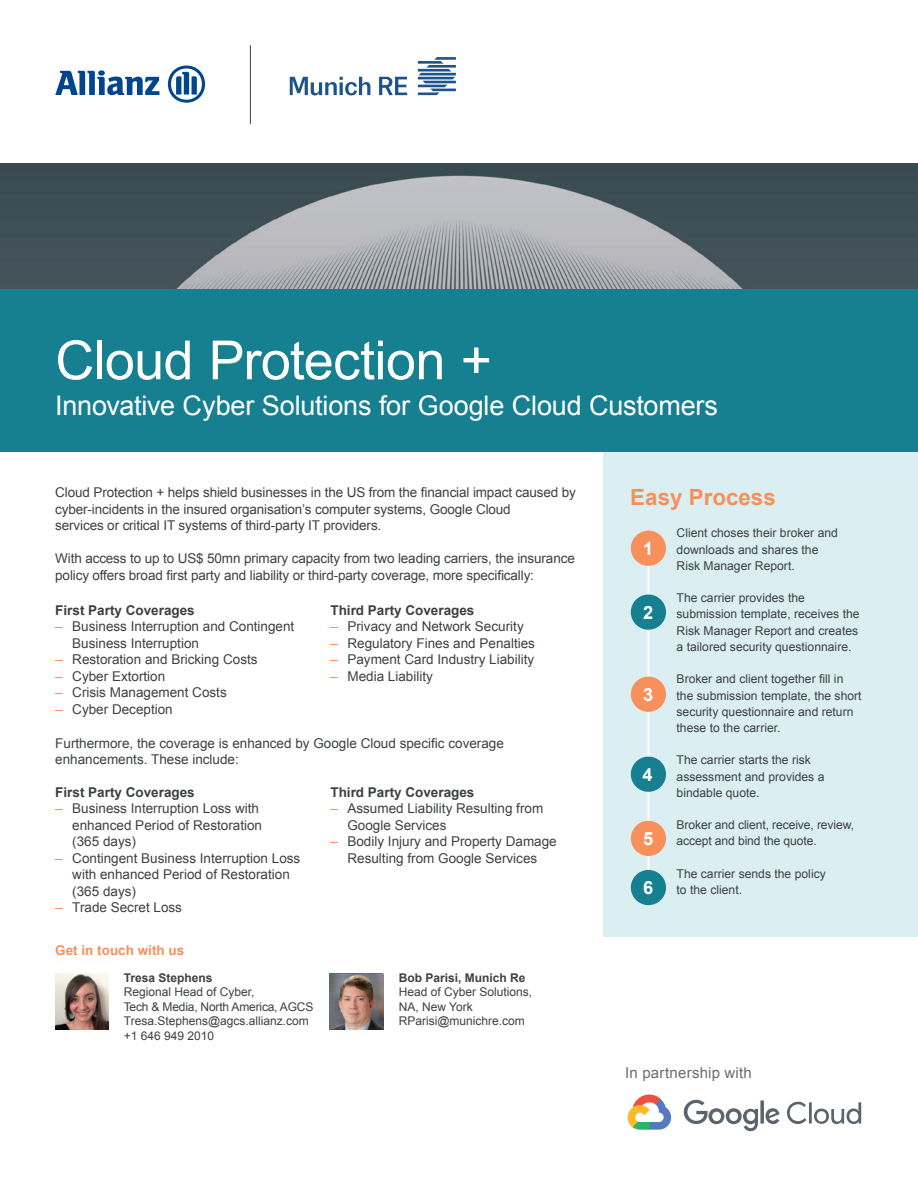
<style>
.page{position:relative;width:918px;height:1188px;background:#fff}
.page>*{position:absolute;margin:0;border:0;box-sizing:border-box;transform-origin:0 0}
.t1{font:54px "Arial";letter-spacing:-.01em;color:#fff}
.t2{font:27px "Arial";letter-spacing:-.005em;color:#fff}
.t3{font:700 22.35px "Arial";color:#f7905b}
.t4{font:700 18.3px "Arial";color:#fff}
.t5{font:15px "Arial";letter-spacing:.01em;color:#6c6d70}
.t6{font:13.5px/16.5px "Arial";color:#3d4042}
.t7{font:700 13.5px "Arial";color:#3d4042}
.t8{font:700 13.5px "Arial";color:#f7905b}
.t9{font:12.15px/16.2px "Arial";color:#3d4042}
.t10{font:12px/14.4px "Arial";color:#3d4042}
.t11{font:700 12px "Arial";color:#3d4042}
.s1{color:#f7905b}
</style>
<div class="page">
<div style="left:603px;top:451px;width:315px;height:486px;background:#dbeff2"></div>
<hr style="left:647px;top:550px;width:2px;height:338px;background:#fff">
<div style="left:631px;top:531px;width:35px;height:35px;background:#f7905b;border-radius:50%"></div>
<div style="left:631px;top:595px;width:35px;height:35px;background:#178090;border-radius:50%"></div>
<div style="left:631px;top:677px;width:35px;height:35px;background:#f7905b;border-radius:50%"></div>
<div style="left:631px;top:757px;width:35px;height:35px;background:#178090;border-radius:50%"></div>
<div style="left:631px;top:821px;width:35px;height:35px;background:#f7905b;border-radius:50%"></div>
<div style="left:631px;top:870px;width:35px;height:35px;background:#178090;border-radius:50%"></div>
<img style="left:0;top:163px;width:918px;height:126px">
<div style="left:0;top:289px;width:918px;height:162px;background:#178090"></div>
<svg style="left:55px;top:70px;width:104px;height:25px"></svg>
<svg style="left:168px;top:66px;width:37px;height:37px"></svg>
<svg style="left:290px;top:57px;width:166px;height:39px"></svg>
<hr style="left:250px;top:45px;width:1px;height:79px;background:#3d4042">
<svg style="left:628px;top:1095px;width:43px;height:35px"></svg>
<svg style="left:684px;top:1100px;width:177px;height:31px"></svg>
<img style="left:55px;top:973px;width:54px;height:57px">
<img style="left:329px;top:973px;width:54px;height:57px">
<h1 class="t1" style="left:55px;top:325px;width:438px">Cloud Protection +</h1>
<h2 class="t2" style="left:55px;top:388px;width:664px">Innovative Cyber Solutions for Google Cloud Customers</h2>
<p class="t6" style="left:55px;top:484px;width:522px">Cloud Protection + helps shield businesses in the US from the financial impact caused by cyber-incidents in the insured organisation’s computer systems, Google Cloud<br>services or critical IT systems of third-party IT providers.</p>
<p class="t6" style="left:55px;top:550px;width:521px">With access to up to US$ 50mn primary capacity from two leading carriers, the insurance policy offers broad first party and liability or third-party coverage, more specifically:</p>
<p class="t7" style="left:55px;top:601px;width:141px">First Party Coverages</p>
<p class="t6" style="left:72px;top:619px;width:224px;text-indent:-17px"><span class="s1">–</span> Business Interruption and Contingent<br>Business Interruption</p>
<p class="t6" style="left:55px;top:652px;width:204px"><span class="s1">–</span> Restoration and Bricking Costs</p>
<p class="t6" style="left:55px;top:668px;width:112px"><span class="s1">–</span> Cyber Extortion</p>
<p class="t6" style="left:55px;top:685px;width:173px"><span class="s1">–</span> Crisis Management Costs</p>
<p class="t6" style="left:55px;top:701px;width:119px"><span class="s1">–</span> Cyber Deception</p>
<p class="t7" style="left:330px;top:601px;width:146px">Third Party Coverages</p>
<p class="t6" style="left:330px;top:619px;width:195px"><span class="s1">–</span> Privacy and Network Security</p>
<p class="t6" style="left:330px;top:635px;width:206px"><span class="s1">–</span> Regulatory Fines and Penalties</p>
<p class="t6" style="left:330px;top:652px;width:205px"><span class="s1">–</span> Payment Card Industry Liability</p>
<p class="t6" style="left:330px;top:668px;width:104px"><span class="s1">–</span> Media Liability</p>
<p class="t6" style="left:55px;top:735px;width:450px">Furthermore, the coverage is enhanced by Google Cloud specific coverage enhancements. These include:</p>
<p class="t7" style="left:55px;top:783px;width:141px">First Party Coverages</p>
<p class="t6" style="left:72px;top:800px;width:191px;text-indent:-17px"><span class="s1">–</span> Business Interruption Loss with enhanced Period of Restoration (365 days)</p>
<p class="t6" style="left:72px;top:850px;width:230px;text-indent:-17px"><span class="s1">–</span> Contingent Business Interruption Loss with enhanced Period of Restoration (365 days)</p>
<p class="t6" style="left:55px;top:899px;width:128px"><span class="s1">–</span> Trade Secret Loss</p>
<p class="t8" style="left:55px;top:942px;width:131px">Get in touch with us</p>
<p class="t11" style="left:124px;top:970px;width:90px">Tresa Stephens</p>
<p class="t10" style="left:124px;top:985px;width:191px">Regional Head of Cyber,<br>Tech &amp; Media, North America, AGCS<br>Tresa.Stephens@agcs.allianz.com +1 646 949 2010</p>
<p class="t7" style="left:330px;top:783px;width:146px">Third Party Coverages</p>
<p class="t6" style="left:347px;top:800px;width:197px;text-indent:-17px"><span class="s1">–</span> Assumed Liability Resulting from<br>Google Services</p>
<p class="t6" style="left:330px;top:833px;width:228px;text-align:center"><span class="s1">–</span> Bodily Injury and Property Damage<br>Resulting from Google Services</p>
<p class="t11" style="left:399px;top:970px;width:128px">Bob Parisi, Munich Re</p>
<p class="t10" style="left:399px;top:985px;width:135px">Head of Cyber Solutions,<br>NA, New York<br>RParisi@munichre.com</p>
<h3 class="t3" style="left:630px;top:483px;width:147px">Easy Process</h3>
<h3 class="t4" style="left:643px;top:536px;width:12px">1</h3>
<h3 class="t4" style="left:643px;top:600px;width:12px">2</h3>
<h3 class="t4" style="left:643px;top:682px;width:12px">3</h3>
<h3 class="t4" style="left:643px;top:762px;width:12px">4</h3>
<h3 class="t4" style="left:643px;top:827px;width:12px">5</h3>
<h3 class="t4" style="left:643px;top:876px;width:12px">6</h3>
<p class="t9" style="left:677px;top:525px;width:163px">Client choses their broker and downloads and shares the<br>Risk Manager Report.</p>
<p class="t9" style="left:677px;top:590px;width:185px">The carrier provides the submission template, receives the<br>Risk Manager Report and creates a tailored security questionnaire.</p>
<p class="t9" style="left:677px;top:671px;width:187px">Broker and client together fill in the submission template, the short security questionnaire and return these to the carrier.</p>
<p class="t9" style="left:677px;top:752px;width:149px">The carrier starts the risk assessment and provides a bindable quote.</p>
<p class="t9" style="left:677px;top:817px;width:179px">Broker and client, receive, review, accept and bind the quote.</p>
<p class="t9" style="left:677px;top:866px;width:151px">The carrier sends the policy to the client.</p>
<p class="t5" style="left:625px;top:1063px;width:128px">In partnership with</p>
</div>
